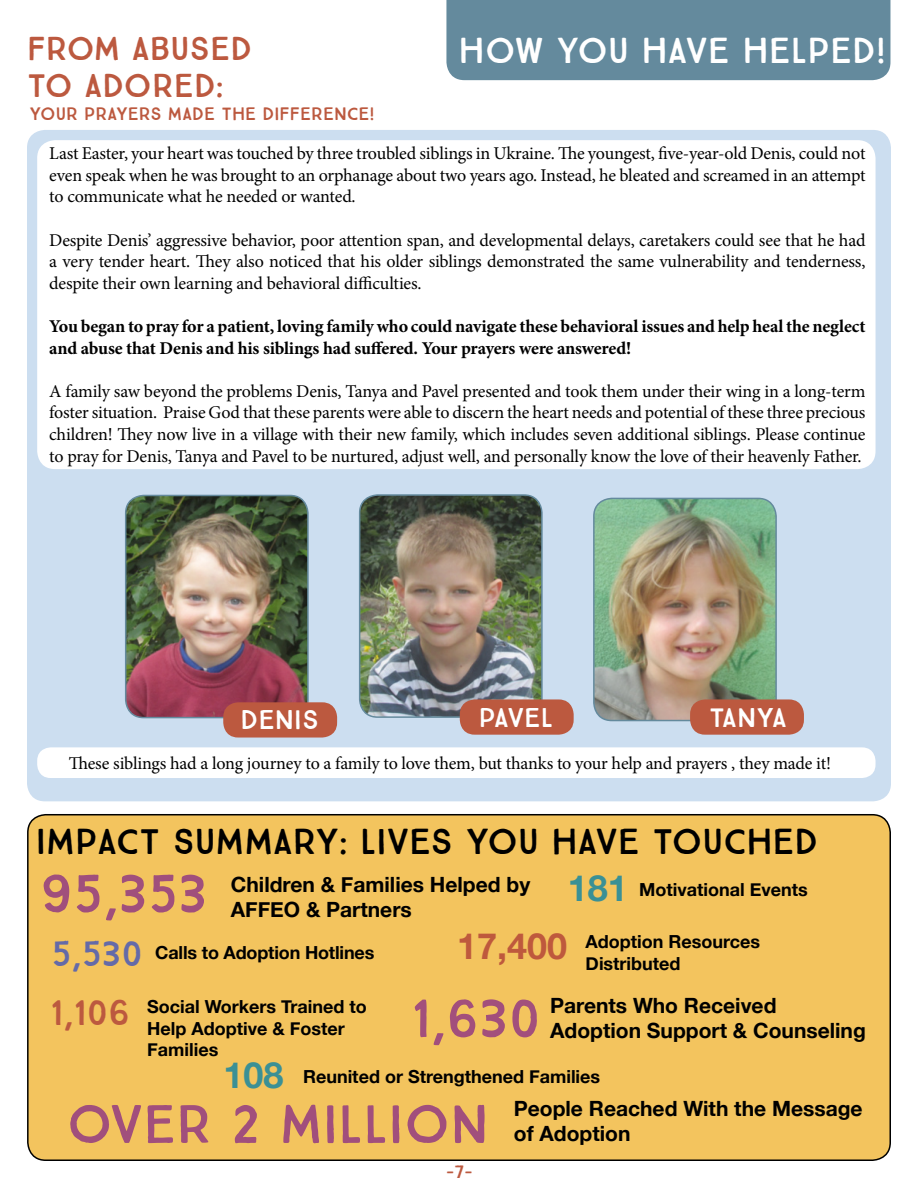
<style>
.page{position:relative;width:918px;height:1188px;background:#fff}
.page>*{position:absolute;margin:0;border:0;box-sizing:border-box;transform-origin:0 0}
.t1{font:54px "True North";color:#a14f7c}
.t2{font:54px "True North";color:#a04f7c}
.t3{font:54px "True North";color:#a24f7c}
.t4{font:36px "True North";color:#000}
.t5{font:36px "True North";color:#fff}
.t6{font:700 36px "Helvetica Neue";color:#be593d}
.t7{font:700 36px "Helvetica Neue";color:#3a9095}
.t8{font:700 36px "Helvetica Neue";color:#3b9095}
.t9{font:33px/37.5px "True North";color:#bc593f}
.t10{font:27px "True North";color:#fff}
.t11{font:700 21px/25.2px "Helvetica Neue";color:#000}
.t12{font:18px/21.6px "Minion Pro";letter-spacing:-.015em;color:#000;text-align:justify}
.t13{font:700 18px/21.6px "Minion Pro";letter-spacing:-.01em;color:#000}
.t14{font:700 18px/21.6px "Helvetica Neue";color:#000}
.t15{font:18px "True North";color:#bc593f}
.s1{font-family:"True North";font-weight:400;font-size:36px;color:#646aa8}
.s2{font-family:"True North";font-weight:400;font-size:36px;color:#bc593f}
</style>
<div class="page">
<div style="left:27px;top:130px;width:864px;height:671px;background:#ccdef0;border-radius:18px"></div>
<div style="left:28px;top:815px;width:862px;height:345px;background:#f3c45e;border-radius:18px"></div>
<div style="left:27px;top:814px;width:864px;height:347px;border:2px solid #000;border-radius:18px"></div>
<div style="left:37px;top:140px;width:839px;height:329px;background:#fff;border-radius:18px"></div>
<div style="left:37px;top:747px;width:839px;height:31px;background:#fff;border-radius:13px"></div>
<div style="left:446px;top:0;width:444px;height:80px;background:#648a9d"></div>
<img style="left:126px;top:495px;width:180px;height:223px">
<div style="left:125px;top:495px;width:184px;height:223px;border:2px solid #648a9d;border-radius:18px"></div>
<img style="left:594px;top:498px;width:182px;height:223px">
<div style="left:593px;top:498px;width:184px;height:223px;border:2px solid #648a9d;border-radius:18px"></div>
<img style="left:360px;top:497px;width:180px;height:220px">
<div style="left:359px;top:494px;width:184px;height:224px;border:2px solid #648a9d;border-radius:18px"></div>
<div style="left:460px;top:699px;width:114px;height:36px;background:#bc593f;border-radius:15px"></div>
<div style="left:223px;top:702px;width:114px;height:36px;background:#bc593f;border-radius:15px"></div>
<div style="left:690px;top:699px;width:114px;height:36px;background:#bc593f;border-radius:15px"></div>
<h3 class="t9" style="left:27px;top:30px;width:227px">FROM ABUSED<br>TO ADORED:</h3>
<p class="t15" style="left:29px;top:103px;width:347px">YOUR PRAYERS MADE THE DIFFERENCE!</p>
<h2 class="t5" style="left:458px;top:29px;width:430px">HOW YOU HAVE HELPED!</h2>
<p class="t12" style="left:49px;top:143px;width:818px">Last Easter, your heart was touched by three troubled siblings in Ukraine. The youngest, five-year-old Denis, could not even speak when he was brought to an orphanage about two years ago. Instead, he bleated and screamed in an attempt to communicate what he needed or wanted.</p>
<p class="t12" style="left:49px;top:229px;width:818px">Despite Denis’ aggressive behavior, poor attention span, and developmental delays, caretakers could see that he had a very tender heart. They also noticed that his older siblings demonstrated the same vulnerability and tenderness, despite their own learning and behavioral difficulties.</p>
<p class="t13" style="left:49px;top:315px;width:818px">You began to pray for a patient, loving family who could navigate these behavioral issues and help heal the neglect and abuse that Denis and his siblings had suffered. Your prayers were answered!</p>
<p class="t12" style="left:49px;top:380px;width:818px">A family saw beyond the problems Denis, Tanya and Pavel presented and took them under their wing in a long-term foster situation. Praise God that these parents were able to discern the heart needs and potential of these three precious children! They now live in a village with their new family, which includes seven additional siblings. Please continue to pray for Denis, Tanya and Pavel to be nurtured, adjust well, and personally know the love of their heavenly Father.</p>
<h3 class="t10" style="left:241px;top:704px;width:80px">DENIS</h3>
<h3 class="t10" style="left:479px;top:702px;width:76px">PAVEL</h3>
<h3 class="t10" style="left:709px;top:701px;width:79px">TANYA</h3>
<p class="t12" style="left:69px;top:752px;width:764px">These siblings had a long journey to a family to love them, but thanks to your help and prayers , they made it!</p>
<h2 class="t4" style="left:36px;top:820px;width:784px">IMPACT SUMMARY: LIVES YOU HAVE TOUCHED</h2>
<h1 class="t2" style="left:40px;top:861px;width:169px">95,353</h1>
<p class="t11" style="left:231px;top:872px;width:301px">Children &amp; Families Helped by<br>AFFEO &amp; Partners</p>
<h2 class="t7" style="left:568px;top:860px;width:62px">181</h2>
<h2 class="t6" style="left:457px;top:918px;width:112px">17,400</h2>
<p class="t14" style="left:639px;top:879px;width:170px">Motivational Events</p>
<p class="t14" style="left:586px;top:931px;width:176px">Adoption Resources<br>Distributed</p>
<p class="t14" style="left:51px;top:943px;width:324px"><span class="s1">5,530</span> Calls to Adoption Hotlines</p>
<p class="t14" style="left:147px;top:996px;width:221px;text-indent:-97px"><span class="s2">1,106</span> Social Workers Trained to<br>Help Adoptive &amp; Foster<br>Families</p>
<h1 class="t3" style="left:411px;top:986px;width:131px">1,630</h1>
<p class="t11" style="left:550px;top:994px;width:317px">Parents Who Received<br>Adoption Support &amp; Counseling</p>
<h2 class="t8" style="left:224px;top:1047px;width:62px">108</h2>
<p class="t14" style="left:303px;top:1066px;width:299px">Reunited or Strengthened Families</p>
<h1 class="t1" style="left:66px;top:1092px;width:424px">OVER 2 MILLION</h1>
<p class="t15" style="left:446px;top:1161px;width:28px">-7-</p>
<p class="t11" style="left:514px;top:1096px;width:350px">People Reached With the Message of Adoption</p>
</div>
